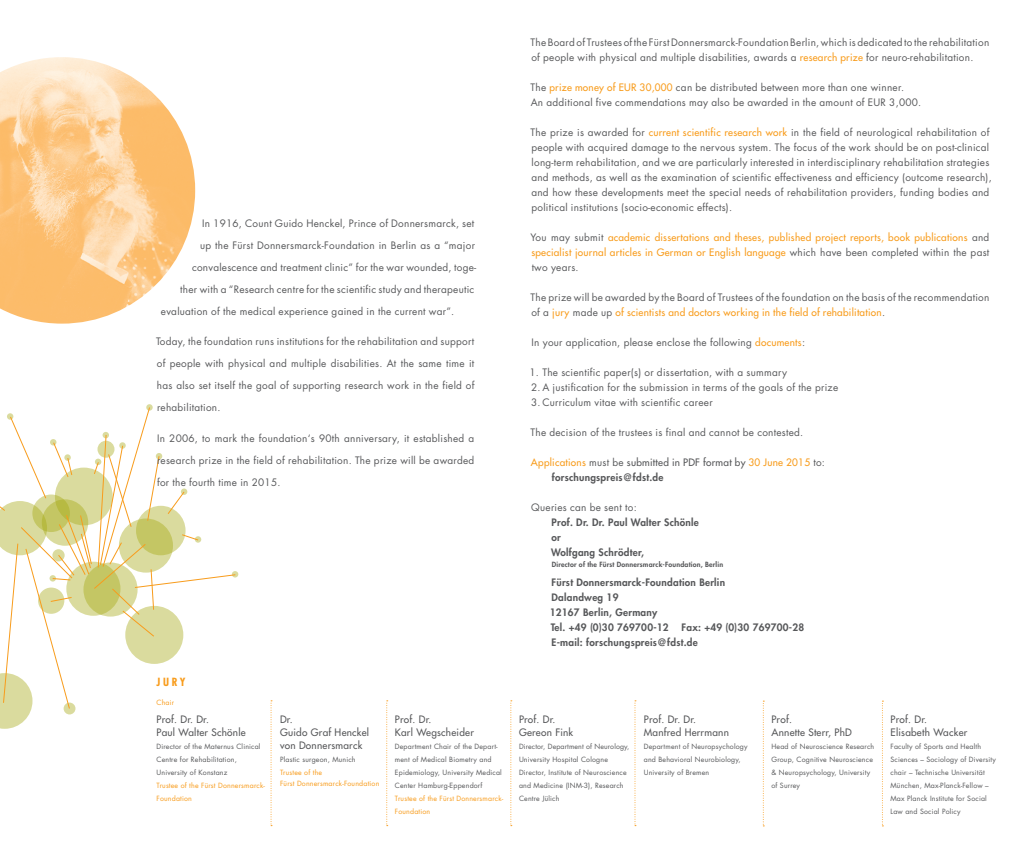
<style>
.page{position:relative;width:1021px;height:842px;background:#fff}
.page>*{position:absolute;margin:0;border:0;box-sizing:border-box;transform-origin:0 0}
.t1{font:700 condensed 11px "Futura";color:#f89c1c}
.t2{font:10px/15px "Futura";letter-spacing:.025em;color:#57585a}
.t3{font:800 10px/15px "Futura";letter-spacing:.025em;color:#57585a}
.t4{font:10px/15px "Futura";letter-spacing:.025em;color:#f89c1c;text-align:justify}
.t5{font:10px/13px "Futura";letter-spacing:.025em;color:#57585a}
.t6{font:7px/13px "Futura";letter-spacing:.025em;color:#57585a}
.t7{font:7px/13px "Futura";letter-spacing:.025em;color:#f89c1c}
.t8{font:800 7px "Futura";letter-spacing:.025em;color:#57585a}
.s1{color:#f89c1c}
.s2{color:#57585a}
.s3{font-weight:400;color:#f89c1c}
.s4{font-weight:400}
</style>
<div class="page">
<img style="left:0;top:57px;width:195px;height:267px">
<div style="left:146px;top:404px;width:7px;height:7px;background:#dadb9e;border-radius:50%"></div>
<svg style="left:0;top:407px;width:238px;height:322px"></svg>
<svg style="left:271px;top:700px;width:1px;height:126px"></svg>
<svg style="left:634px;top:700px;width:2px;height:126px"></svg>
<svg style="left:763px;top:701px;width:1px;height:125px"></svg>
<svg style="left:510px;top:700px;width:2px;height:126px"></svg>
<svg style="left:882px;top:701px;width:1px;height:125px"></svg>
<svg style="left:386px;top:700px;width:2px;height:126px"></svg>
<p class="t2" style="left:202px;top:215px;width:273px">In 1916, Count Guido Henckel, Prince of Donnersmarck, set</p>
<p class="t2" style="left:200px;top:237px;width:276px">up the Fürst Donnersmarck-Foundation in Berlin as a “major</p>
<p class="t2" style="left:192px;top:259px;width:286px">convalescence and treatment clinic” for the war wounded, toge-</p>
<p class="t2" style="left:180px;top:281px;width:295px">ther with a “Research centre for the scientific study and therapeutic</p>
<p class="t2" style="left:161px;top:303px;width:295px">evaluation of the medical experience gained in the current war”.</p>
<p class="t2" style="left:156px;top:334px;width:320px">Today, the foundation runs institutions for the rehabilitation and support</p>
<p class="t2" style="left:157px;top:356px;width:319px">of people with physical and multiple disabilities. At the same time it</p>
<p class="t2" style="left:157px;top:378px;width:319px">has also set itself the goal of supporting research work in the field of</p>
<p class="t2" style="left:157px;top:400px;width:65px">rehabilitation.</p>
<p class="t2" style="left:157px;top:430px;width:319px">In 2006, to mark the foundation‘s 90th anniversary, it established a</p>
<p class="t2" style="left:157px;top:452px;width:319px">research prize in the field of rehabilitation. The prize will be awarded</p>
<p class="t2" style="left:157px;top:474px;width:125px">for the fourth time in 2015.</p>
<p class="t1" style="left:156px;top:675px;width:30px">JURY</p>
<p class="t7" style="left:156px;top:696px;width:19px">Chair</p>
<p class="t5" style="left:156px;top:712px;width:91px">Prof. Dr. Dr.<br>Paul Walter Schönle</p>
<p class="t6" style="left:156px;top:740px;width:105px">Director of the Maternus Clinical<br>Centre for Rehabilitation,<br>University of Konstanz</p>
<p class="t7" style="left:156px;top:779px;width:110px">Trustee of the Fürst Donnersmarck-<br>Foundation</p>
<p class="t5" style="left:280px;top:713px;width:91px">Dr.<br>Guido Graf Henckel von Donnersmarck</p>
<p class="t6" style="left:280px;top:753px;width:77px">Plastic surgeon, Munich</p>
<p class="t7" style="left:280px;top:767px;width:101px;line-height:11px">Trustee of the<br>Fürst Donnersmarck-Foundation</p>
<p class="t5" style="left:395px;top:713px;width:80px">Prof. Dr.<br>Karl Wegscheider</p>
<p class="t6" style="left:395px;top:740px;width:108px">Department Chair of the Depart&shy;ment of Medical Biometry and<br>Epidemiology, University Medical<br>Center Hamburg-Eppendorf</p>
<p class="t7" style="left:395px;top:792px;width:110px">Trustee of the Fürst Donnersmarck-<br>Foundation</p>
<p class="t2" style="left:530px;top:35px;width:460px">The Board of Trustees of the Fürst Donnersmarck-Foundation Berlin, which is dedicated to the rehabilitation of people with physical and multiple disabilities, awards a <span class="s1">research prize</span> for neuro-rehabilitation.</p>
<p class="t2" style="left:530px;top:80px;width:392px">The <span class="s1">prize money of EUR 30,000</span> can be distributed between more than one winner.<br>An additional five commendations may also be awarded in the amount of EUR 3,000.</p>
<p class="t2" style="left:530px;top:125px;width:463px">The prize is awarded for <span class="s1">current scientific research work</span> in the field of neurological rehabilitation of people with acquired damage to the nervous system. The focus of the work should be on post-clinical long-term rehabilitation, and we are particularly interested in interdisciplinary rehabilitation strategies and methods, as well as the examination of scientific effectiveness and efficiency (outcome research), and how these developments meet the special needs of rehabilitation providers, funding bodies and political institutions (socio-economic effects).</p>
<p class="t4" style="left:530px;top:230px;width:460px"><span class="s2">You may submit</span> academic dissertations and theses, published project reports, book publications <span class="s2">and </span>specialist journal articles in German or English language <span class="s2">which have been completed within the past two years.</span></p>
<p class="t2" style="left:530px;top:290px;width:460px">The prize will be awarded by the Board of Trustees of the foundation on the basis of the recommendation of a <span class="s1">jury</span> made up <span class="s1">of scientists and doctors working in the field of rehabilitation</span>.</p>
<p class="t2" style="left:531px;top:335px;width:275px">In your application, please enclose the following <span class="s1">documents</span>:</p>
<p class="t2" style="left:529px;top:365px;width:259px">1. The scientific paper(s) or dissertation, with a summary</p>
<p class="t2" style="left:531px;top:380px;width:309px">2. A justification for the submission in terms of the goals of the prize</p>
<p class="t2" style="left:531px;top:395px;width:183px">3. Curriculum vitae with scientific career</p>
<p class="t2" style="left:530px;top:425px;width:274px">The decision of the trustees is final and cannot be contested.</p>
<p class="t3" style="left:551px;top:455px;width:275px;text-indent:-21px"><span class="s3">Applications</span> <span class="s4">must be</span> <span class="s4">submitted in PDF format by</span> <span class="s3">30 June 2015</span> <span class="s4">to: </span>forschungspreis@fdst.de</p>
<p class="t2" style="left:531px;top:500px;width:107px">Queries can be sent to:</p>
<p class="t3" style="left:551px;top:515px;width:149px">Prof. Dr. Dr. Paul Walter Schönle or<br>Wolfgang Schrödter,</p>
<p class="t8" style="left:551px;top:560px;width:173px">Director of the Fürst Donnersmarck-Foundation, Berlin</p>
<p class="t3" style="left:550px;top:575px;width:177px">Fürst Donnersmarck-Foundation Berlin<br>Dalandweg 19<br>12167 Berlin, Germany<br>Tel. +49 (0)30 769700-12</p>
<p class="t3" style="left:551px;top:620px;width:254px;text-indent:130px">Fax: +49 (0)30 769700-28<br>E-mail: forschungspreis@fdst.de</p>
<p class="t5" style="left:519px;top:713px;width:56px">Prof. Dr.<br>Gereon Fink</p>
<p class="t6" style="left:519px;top:740px;width:112px">Director, Department of Neurology,<br>University Hospital Cologne<br>Director, Institute of Neuroscience and Medicine (INM-3), Research<br>Centre Jülich</p>
<p class="t5" style="left:643px;top:713px;width:87px">Prof. Dr. Dr.<br>Manfred Herrmann</p>
<p class="t6" style="left:643px;top:740px;width:105px">Department of Neuropsychology and Behavioral Neurobiology,<br>University of Bremen</p>
<p class="t5" style="left:771px;top:713px;width:82px">Prof.<br>Annette Sterr, PhD</p>
<p class="t6" style="left:771px;top:740px;width:104px">Head of Neuroscience Research<br>Group, Cognitive Neuroscience &amp; Neuropsychology, University of Surrey</p>
<p class="t5" style="left:890px;top:713px;width:78px">Prof. Dr.<br>Elisabeth Wacker</p>
<p class="t6" style="left:890px;top:740px;width:107px">Faculty of Sports and Health<br>Sciences – Sociology of Diversity chair – Technische Universität<br>München, Max-Planck-Fellow –<br>Max Planck Institute for Social<br>Law and Social Policy</p>
</div>
